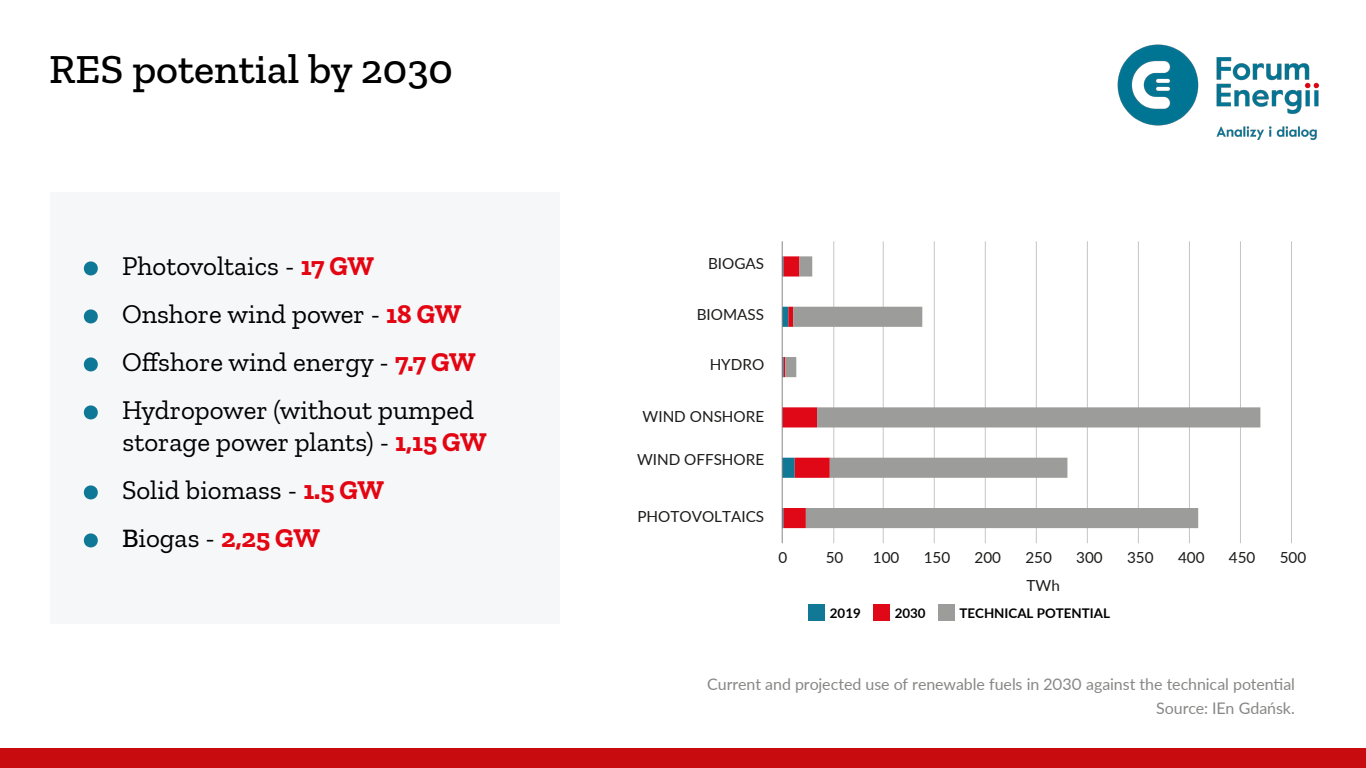
<style>
.page{position:relative;width:1366px;height:768px;background:#fff}
.page>*{position:absolute;margin:0;border:0;box-sizing:border-box;transform-origin:0 0}
.t1{font:500 42px "Zilla Slab";color:#000}
.t2{font:27px/32px "Zilla Slab";color:#000}
.List_Paragraph{font:16px "Lato";letter-spacing:-.005em;color:#878786}
.t3{font:15.3px "Lato";color:#1c1c1b}
.t4{font:700 13.4px "Lato";color:#000}
.s1{color:#0e7896}
.s2{font-weight:700;color:#e30612}
.s3{font-weight:500}
</style>
<div class="page">
<div style="left:0;top:748px;width:1366px;height:20px;background:#c80b0f"></div>
<img style="left:1117px;top:44px;width:202px;height:96px">
<hr style="left:834px;top:241px;width:1px;height:302px;background:#c5c5c5">
<hr style="left:883px;top:241px;width:1px;height:302px;background:#c5c5c5">
<hr style="left:934px;top:241px;width:1px;height:302px;background:#c5c5c5">
<hr style="left:985px;top:241px;width:1px;height:302px;background:#c5c5c5">
<hr style="left:1036px;top:241px;width:1px;height:302px;background:#c5c5c5">
<hr style="left:1087px;top:241px;width:1px;height:302px;background:#c5c5c5">
<hr style="left:1138px;top:241px;width:1px;height:302px;background:#c5c5c5">
<hr style="left:1189px;top:241px;width:1px;height:302px;background:#c5c5c5">
<hr style="left:1240px;top:241px;width:1px;height:302px;background:#c5c5c5">
<hr style="left:1291px;top:241px;width:1px;height:302px;background:#c5c5c5">
<svg style="left:783px;top:256px;width:2px;height:272px"></svg>
<svg style="left:785px;top:256px;width:475px;height:272px"></svg>
<hr style="left:782px;top:241px;width:1px;height:302px;background:#878786">
<div style="left:808px;top:605px;width:17px;height:16px;background:#117996"></div>
<div style="left:873px;top:605px;width:16px;height:16px;background:#e00717"></div>
<div style="left:938px;top:605px;width:16px;height:16px;background:#9c9c9b"></div>
<div style="left:50px;top:192px;width:510px;height:432px;background:#f6f7f9"></div>
<p class="t1" style="left:49px;top:46px;width:405px">RES potential by 2030</p>
<p class="t2" style="left:86px;top:250px;width:290px"><span class="s1">•</span> Photovoltaics - <span class="s2">17 GW</span></p>
<p class="t2" style="left:86px;top:298px;width:377px"><span class="s1">•</span> Onshore wind power - <span class="s2">18 GW</span></p>
<p class="t2" style="left:86px;top:346px;width:392px"><span class="s1">•</span> Offshore wind energy - <span class="s2">7.7 GW</span></p>
<p class="t2" style="left:123px;top:394px;width:366px;text-indent:-37px"><span class="s1">•</span> Hydropower (without pumped storage power plants) - <span class="s2">1,15 GW</span></p>
<p class="t2" style="left:86px;top:474px;width:300px"><span class="s1">•</span> Solid biomass - <span class="s2">1.5 GW</span></p>
<p class="t2" style="left:86px;top:522px;width:236px"><span class="s1">•</span> <span class="s3">B</span>iogas - <span class="s2">2,25 GW</span></p>
<p class="t3" style="left:708px;top:253px;width:58px">BIOGAS</p>
<p class="t3" style="left:697px;top:303px;width:69px">BIOMASS</p>
<p class="t3" style="left:710px;top:353px;width:56px">HYDRO</p>
<p class="t3" style="left:643px;top:406px;width:123px">WIND ONSHORE</p>
<p class="t3" style="left:637px;top:449px;width:129px">WIND OFFSHORE</p>
<p class="t3" style="left:638px;top:506px;width:128px">PHOTOVOLTAICS</p>
<p class="t3" style="left:779px;top:546px;width:10px">0</p>
<p class="t3" style="left:826px;top:546px;width:19px">50</p>
<p class="t3" style="left:873px;top:546px;width:28px">100</p>
<p class="t3" style="left:924px;top:546px;width:28px">150</p>
<p class="t3" style="left:975px;top:546px;width:28px">200</p>
<p class="t3" style="left:1025px;top:546px;width:28px">250</p>
<p class="t3" style="left:1076px;top:546px;width:28px">300</p>
<p class="t3" style="left:1127px;top:546px;width:28px">350</p>
<p class="t3" style="left:1178px;top:546px;width:28px">400</p>
<p class="t3" style="left:1229px;top:546px;width:28px">450</p>
<p class="t3" style="left:1280px;top:546px;width:28px">500</p>
<p class="t3" style="left:1027px;top:574px;width:35px">TWh</p>
<p class="t4" style="left:830px;top:604px;width:32px">2019</p>
<p class="t4" style="left:895px;top:604px;width:32px">2030</p>
<p class="t4" style="left:960px;top:604px;width:152px">TECHNICAL POTENTIAL</p>
<p class="List_Paragraph" style="left:707px;top:673px;width:589px">Current and projected use of renewable fuels in 2030 against the technical potential</p>
<p class="List_Paragraph" style="left:1156px;top:697px;width:140px">Source: IEn Gdańsk.</p>
</div>
